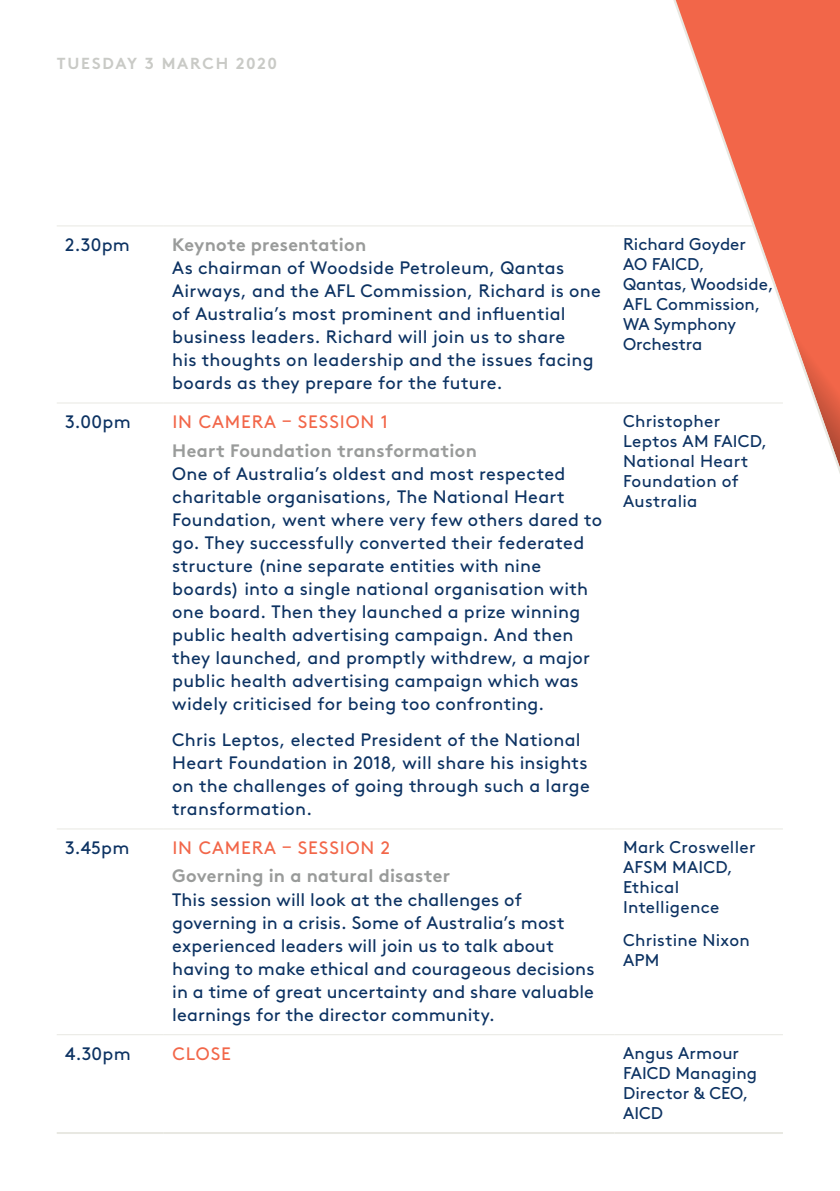
<style>
.page{position:relative;width:840px;height:1191px;background:#fff}
.page>*{position:absolute;margin:0;border:0;box-sizing:border-box;transform-origin:0 0}
.t1{font:18px/23px "Brown Std";letter-spacing:.015em;color:#0c3262}
.t2{font:700 18px "Brown Std";letter-spacing:.01em;color:#999b9a}
.t3{font:18px "Brown Std";letter-spacing:.05em;color:#f26649}
.t4{font:17px/20px "Brown Std";letter-spacing:.01em;color:#0c3262}
.t5{font:700 16px "Brown Std";letter-spacing:.105em;color:#c9cac6}
</style>
<div class="page">
<hr style="left:57px;top:1132px;width:107px;height:2px;background:#e8e8e2">
<hr style="left:164px;top:1132px;width:450px;height:2px;background:#e8e8e2">
<hr style="left:614px;top:1132px;width:168px;height:2px;background:#e8e8e2">
<hr style="left:57px;top:226px;width:107px;height:1px;background:#e8e8e2">
<hr style="left:164px;top:226px;width:450px;height:1px;background:#e8e8e2">
<hr style="left:614px;top:226px;width:168px;height:1px;background:#e8e8e2">
<hr style="left:57px;top:403px;width:107px;height:1px;background:#e8e8e2">
<hr style="left:57px;top:828px;width:107px;height:1px;background:#e8e8e2">
<hr style="left:57px;top:1034px;width:107px;height:1px;background:#e8e8e2">
<hr style="left:164px;top:403px;width:450px;height:1px;background:#e8e8e2">
<hr style="left:164px;top:828px;width:450px;height:1px;background:#e8e8e2">
<hr style="left:164px;top:1034px;width:450px;height:1px;background:#e8e8e2">
<hr style="left:614px;top:403px;width:168px;height:1px;background:#e8e8e2">
<hr style="left:614px;top:828px;width:168px;height:1px;background:#e8e8e2">
<hr style="left:614px;top:1034px;width:168px;height:1px;background:#e8e8e2">
<svg style="left:651px;top:0;width:188px;height:830px"></svg>
<p class="t5" style="left:57px;top:53px;width:222px">TUESDAY 3 MARCH 2020</p>
<p class="t1" style="left:65px;top:233px;width:66px">2.30pm</p>
<p class="t2" style="left:172px;top:233px;width:195px">Keynote presentation</p>
<p class="t1" style="left:172px;top:256px;width:430px">As chairman of Woodside Petroleum, Qantas Airways, and the AFL Commission, Richard is one of Australia’s most prominent and influential business leaders. Richard will join us to share<br>his thoughts on leadership and the issues facing boards as they prepare for the future.</p>
<p class="t1" style="left:65px;top:410px;width:67px">3.00pm</p>
<p class="t3" style="left:172px;top:411px;width:217px">IN CAMERA – SESSION 1</p>
<p class="t2" style="left:172px;top:439px;width:306px">Heart Foundation transformation</p>
<p class="t1" style="left:172px;top:462px;width:431px">One of Australia’s oldest and most respected charitable organisations, The National Heart Foundation, went where very few others dared to go. They successfully converted their federated structure (nine separate entities with nine boards) into a single national organisation with one board. Then they launched a prize winning public health advertising campaign. And then they launched, and promptly withdrew, a major public health advertising campaign which was widely criticised for being too confronting.</p>
<p class="t1" style="left:172px;top:728px;width:419px">Chris Leptos, elected President of the National Heart Foundation in 2018, will share his insights on the challenges of going through such a large transformation.</p>
<p class="t1" style="left:65px;top:836px;width:66px">3.45pm</p>
<p class="t3" style="left:172px;top:837px;width:219px">IN CAMERA – SESSION 2</p>
<p class="t2" style="left:172px;top:865px;width:279px">Governing in a natural disaster</p>
<p class="t1" style="left:172px;top:888px;width:423px">This session will look at the challenges of governing in a crisis. Some of Australia’s most experienced leaders will join us to talk about having to make ethical and courageous decisions in a time of great uncertainty and share valuable learnings for the director community.</p>
<p class="t4" style="left:622px;top:234px;width:152px">Richard Goyder<br>AO FAICD,<br>Qantas, Woodside,<br>AFL Commission,<br>WA Symphony<br>Orchestra</p>
<p class="t4" style="left:622px;top:411px;width:146px">Christopher<br>Leptos AM FAICD,<br>National Heart<br>Foundation of<br>Australia</p>
<p class="t4" style="left:622px;top:837px;width:134px">Mark Crosweller<br>AFSM MAICD,<br>Ethical<br>Intelligence</p>
<p class="t4" style="left:622px;top:930px;width:128px">Christine Nixon<br>APM</p>
<p class="t1" style="left:65px;top:1042px;width:67px">4.30pm</p>
<p class="t3" style="left:172px;top:1042px;width:60px">CLOSE</p>
<p class="t4" style="left:622px;top:1043px;width:135px">Angus Armour<br>FAICD Managing<br>Director &amp; CEO,<br>AICD</p>
</div>
